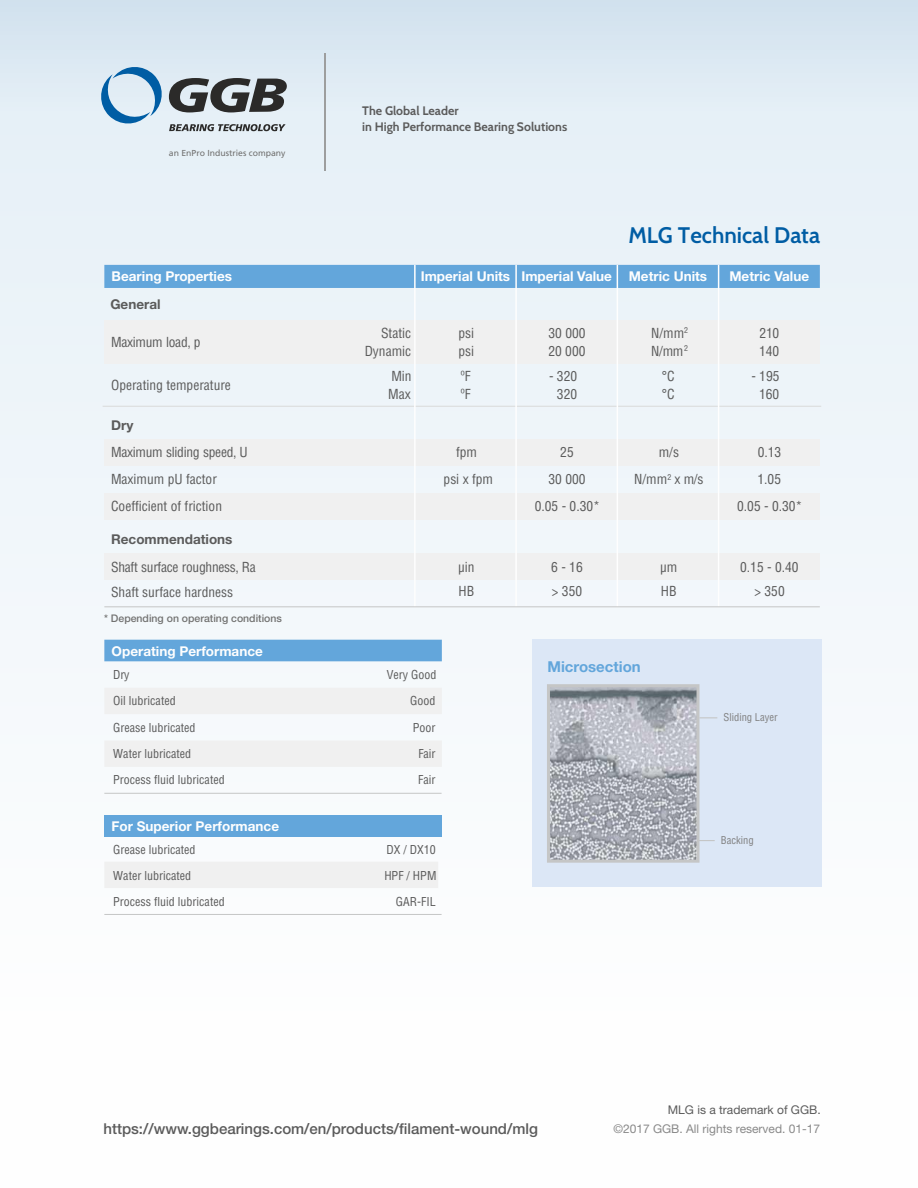
<style>
.page{position:relative;width:918px;height:1188px;background:#fff}
.page>*{position:absolute;margin:0;border:0;box-sizing:border-box;transform-origin:0 0}
.t1{font:600 22.5px "Cabin";color:#005da4}
.t2{font:500 15px "Helvetica Neue LT";color:#5b5b5b}
.t3{font:700 15px "Helvetica Neue LT";color:#63a6db}
.t4{font:condensed 13.5px/18px "Helvetica";color:#5b5b5b}
.t5{font:700 13.5px "Helvetica Neue LT";color:#fefefe}
.t6{font:condensed 13.5px "Helvetica";letter-spacing:-.02em;color:#5b5b5b}
.t7{font:700 13.5px "Helvetica Neue LT";color:#5b5b5b}
.t8{font:700 12.3px/16.8px "Cabin";color:#5b5b5b}
.t9{font:condensed 12px "Helvetica";color:#5b5b5b}
.t10{font:12px "Helvetica Neue LT";color:#898989}
.t11{font:12px "Helvetica Neue LT";color:#5b5b5b}
.t12{font:500 10.5px "Helvetica Neue LT";color:#727271}
.t13{font:condensed 10.5px "Helvetica";color:#808080}
.t14{font:8.7px "Frutiger";color:#727271}
</style>
<div class="page">
<div style="left:0;top:0;width:918px;height:1188px;background:linear-gradient(to bottom,#e0ecf5,#fff)"></div>
<hr style="left:324px;top:53px;width:1px;height:117px;background:#9d9e9e">
<svg style="left:98px;top:64px;width:189px;height:67px;background:#a5b4bf"></svg>
<div style="left:104px;top:640px;width:338px;height:21px;background:#63a6db"></div>
<svg style="left:104px;top:688px;width:338px;height:79px"></svg>
<hr style="left:104px;top:793px;width:338px;height:1px;background:#c5c6c6">
<hr style="left:104px;top:914px;width:338px;height:1px;background:#c5c6c6">
<div style="left:104px;top:815px;width:338px;height:21px;background:#63a6db"></div>
<hr style="left:103px;top:406px;width:718px;height:1px;background:#d9dada">
<div style="left:104px;top:493px;width:716px;height:27px;background:#f0f0f0"></div>
<div style="left:104px;top:553px;width:716px;height:27px;background:#f0f0f0"></div>
<div style="left:104px;top:439px;width:716px;height:27px;background:#f0f0f0"></div>
<div style="left:104px;top:320px;width:716px;height:44px;background:#f0f0f0"></div>
<div style="left:104px;top:265px;width:716px;height:23px;background:#63a6db"></div>
<hr style="left:718px;top:265px;width:1px;height:342px;background:#fefefe">
<hr style="left:414px;top:265px;width:2px;height:342px;background:#fefefe">
<hr style="left:515px;top:265px;width:2px;height:342px;background:#fefefe">
<hr style="left:617px;top:265px;width:1px;height:342px;background:#fefefe">
<hr style="left:104px;top:607px;width:716px;height:1px;background:#c5c6c6">
<div style="left:532px;top:640px;width:289px;height:247px;background:#dce7f6"></div>
<svg style="left:700px;top:717px;width:17px;height:1px"></svg>
<svg style="left:700px;top:840px;width:15px;height:1px"></svg>
<div style="left:104px;top:862px;width:334px;height:26px;background:#f0f0f0"></div>
<img style="left:551px;top:688px;width:145px;height:171px">
<div style="left:547px;top:684px;width:153px;height:179px;border:3px solid #c5c6c6"></div>
<p class="t14" style="left:169px;top:150px;width:118px">an EnPro Industries company</p>
<p class="t8" style="left:362px;top:102px;width:206px">The Global Leader<br>in High Performance Bearing Solutions</p>
<h1 class="t1" style="left:628px;top:221px;width:193px">MLG Technical Data</h1>
<p class="t5" style="left:112px;top:272px;width:122px">Bearing Properties</p>
<p class="t5" style="left:421px;top:272px;width:288px">Imperial Units Imperial Value Metric Units</p>
<p class="t5" style="left:729px;top:272px;width:81px">Metric Value</p>
<p class="t7" style="left:110px;top:299px;width:52px">General</p>
<p class="t6" style="left:111px;top:337px;width:91px">Maximum load, p</p>
<p class="t4" style="left:365px;top:325px;width:48px;text-align:right">Static<br>Dynamic</p>
<p class="t4" style="left:459px;top:325px;width:17px">psi psi</p>
<p class="t4" style="left:548px;top:325px;width:39px">30 000<br>20 000</p>
<p class="t4" style="left:651px;top:325px;width:39px">N/mm<sup>2<br></sup>N/mm<sup>2</sup></p>
<p class="t4" style="left:759px;top:325px;width:22px">210<br>140</p>
<p class="t4" style="left:111px;top:377px;width:121px">Operating temperature</p>
<p class="t4" style="left:388px;top:368px;width:25px">Min<br>Max</p>
<p class="t4" style="left:461px;top:368px;width:12px">ºF ºF</p>
<p class="t4" style="left:549px;top:368px;width:30px;text-align:center">- 320<br>320</p>
<p class="t4" style="left:662px;top:368px;width:14px">°C °C</p>
<p class="t4" style="left:751px;top:368px;width:30px;text-align:center">- 195<br>160</p>
<p class="t7" style="left:111px;top:421px;width:24px">Dry</p>
<p class="t6" style="left:111px;top:447px;width:138px">Maximum sliding speed, U</p>
<p class="t4" style="left:456px;top:445px;width:23px">fpm</p>
<p class="t4" style="left:560px;top:445px;width:15px">25</p>
<p class="t4" style="left:659px;top:445px;width:22px">m/s</p>
<p class="t4" style="left:758px;top:445px;width:25px">0.13</p>
<p class="t4" style="left:111px;top:472px;width:107px">Maximum pU factor</p>
<p class="t4" style="left:444px;top:472px;width:51px">psi x fpm</p>
<p class="t4" style="left:548px;top:472px;width:39px">30 000</p>
<p class="t4" style="left:634px;top:472px;width:71px">N/mm<sup>2</sup> x m/s</p>
<p class="t4" style="left:757px;top:472px;width:25px">1.05</p>
<p class="t4" style="left:111px;top:499px;width:112px">Coefficient of friction</p>
<p class="t4" style="left:535px;top:499px;width:67px">0.05 - 0.30*</p>
<p class="t4" style="left:737px;top:499px;width:67px">0.05 - 0.30*</p>
<p class="t7" style="left:111px;top:534px;width:123px">Recommendations</p>
<p class="t6" style="left:111px;top:562px;width:146px">Shaft surface roughness, Ra</p>
<p class="t4" style="left:458px;top:559px;width:18px">µin</p>
<p class="t4" style="left:551px;top:559px;width:33px">6 - 16</p>
<p class="t4" style="left:660px;top:559px;width:19px">µm</p>
<p class="t4" style="left:740px;top:559px;width:60px">0.15 - 0.40</p>
<p class="t4" style="left:111px;top:584px;width:124px">Shaft surface hardness</p>
<p class="t4" style="left:458px;top:584px;width:17px">HB</p>
<p class="t4" style="left:552px;top:584px;width:32px">&gt; 350</p>
<p class="t4" style="left:661px;top:584px;width:17px">HB</p>
<p class="t4" style="left:754px;top:584px;width:32px">&gt; 350</p>
<p class="t12" style="left:104px;top:614px;width:179px">* Depending on operating conditions</p>
<p class="t5" style="left:112px;top:647px;width:153px">Operating Performance</p>
<p class="t9" style="left:113px;top:670px;width:18px">Dry</p>
<p class="t9" style="left:387px;top:670px;width:51px">Very Good</p>
<p class="t9" style="left:113px;top:696px;width:64px">Oil lubricated</p>
<p class="t9" style="left:410px;top:696px;width:27px">Good</p>
<p class="t9" style="left:113px;top:723px;width:84px">Grease lubricated</p>
<p class="t9" style="left:413px;top:723px;width:24px">Poor</p>
<p class="t9" style="left:113px;top:749px;width:79px">Water lubricated</p>
<p class="t9" style="left:418px;top:749px;width:19px">Fair</p>
<p class="t9" style="left:113px;top:775px;width:113px">Process fluid lubricated</p>
<p class="t9" style="left:418px;top:775px;width:19px">Fair</p>
<p class="t5" style="left:112px;top:822px;width:169px">For Superior Performance</p>
<p class="t9" style="left:113px;top:845px;width:84px">Grease lubricated</p>
<p class="t9" style="left:387px;top:845px;width:51px">DX / DX10</p>
<p class="t9" style="left:113px;top:871px;width:79px">Water lubricated</p>
<p class="t9" style="left:384px;top:871px;width:54px">HPF / HPM</p>
<p class="t9" style="left:113px;top:897px;width:113px">Process fluid lubricated</p>
<p class="t9" style="left:396px;top:897px;width:41px">GAR-FIL</p>
<p class="t3" style="left:547px;top:662px;width:95px">Microsection</p>
<p class="t13" style="left:724px;top:713px;width:55px">Sliding Layer</p>
<p class="t13" style="left:721px;top:836px;width:34px">Backing</p>
<p class="t2" style="left:103px;top:1123px;width:436px">https://www.ggbearings.com/en/products/filament-wound/mlg</p>
<p class="t11" style="left:668px;top:1105px;width:154px">MLG is a trademark of GGB.</p>
<p class="t10" style="left:613px;top:1125px;width:208px">©2017 GGB. All rights reserved. 01-17</p>
</div>
